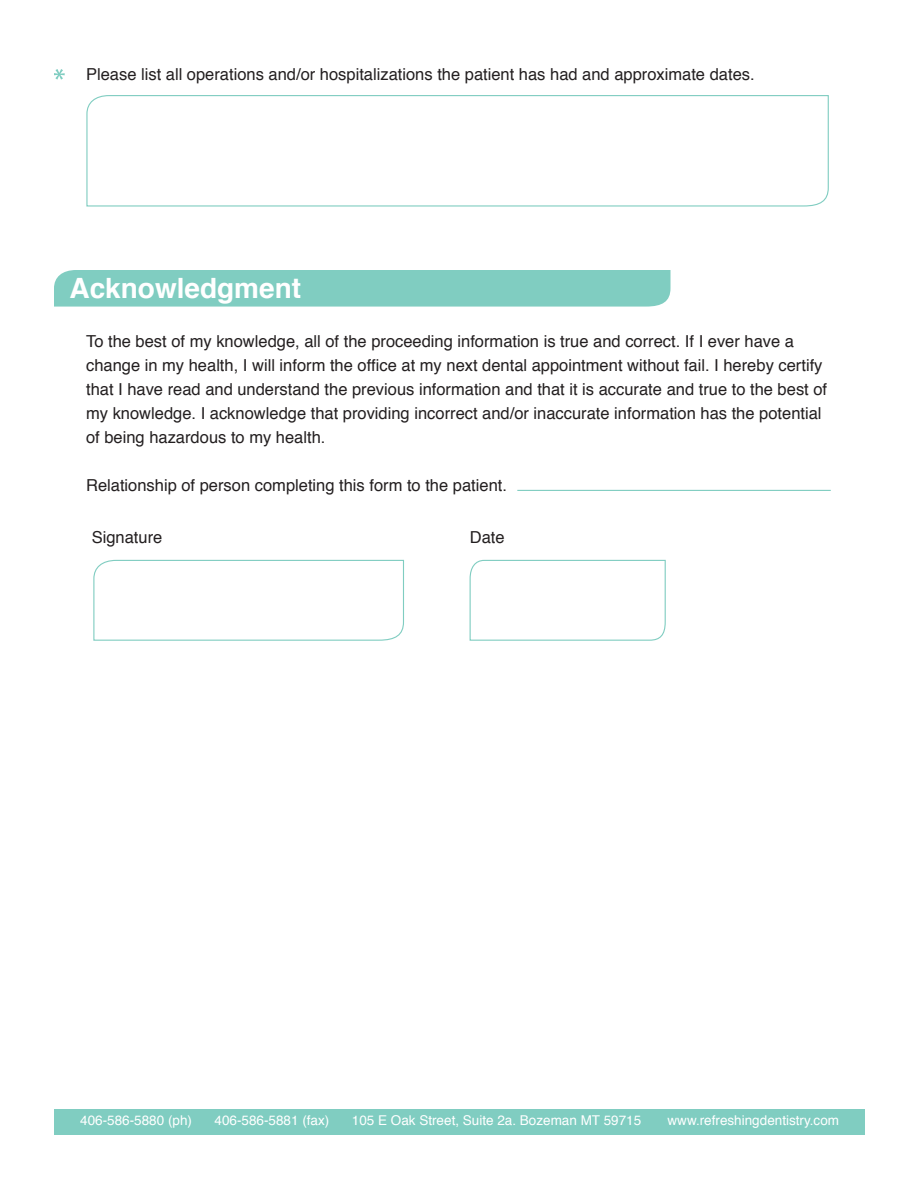
<style>
.page{position:relative;width:918px;height:1188px;background:#fff}
.page>*{position:absolute;margin:0;border:0;box-sizing:border-box;transform-origin:0 0}
.t1{font:700 28.05px "Helvetica";color:#fff}
.t2{font:16.5px/24px "Helvetica";color:#231f20}
.t3{font:13.5px "Helvetica";color:#fff}
</style>
<div class="page">
<svg style="left:54px;top:69px;width:11px;height:11px"></svg>
<svg style="left:86px;top:95px;width:743px;height:112px"></svg>
<div style="left:55px;top:1109px;width:810px;height:25px;background:#80cdc1"></div>
<div style="left:54px;top:270px;width:616px;height:37px;background:#80cdc1"></div>
<hr style="left:517px;top:490px;width:314px;height:1px;background:#80cdc1">
<svg style="left:93px;top:559px;width:311px;height:82px"></svg>
<svg style="left:469px;top:559px;width:197px;height:82px"></svg>
<p class="t2" style="left:86px;top:63px;width:670px">Please list all operations and/or hospitalizations the patient has had and approximate dates.</p>
<h1 class="t1" style="left:70px;top:266px;width:233px">Acknowledgment</h1>
<p class="t2" style="left:86px;top:330px;width:743px">To the best of my knowledge, all of the proceeding information is true and correct. If I ever have a change in my health, I will inform the office at my next dental appointment without fail. I hereby certify that I have read and understand the previous information and that it is accurate and true to the best of my knowledge. I acknowledge that providing incorrect and/or inaccurate information has the potential of being hazardous to my health.</p>
<p class="t2" style="left:86px;top:474px;width:422px">Relationship of person completing this form to the patient.</p>
<p class="t2" style="left:92px;top:526px;width:72px">Signature</p>
<p class="t2" style="left:470px;top:526px;width:36px">Date</p>
<p class="t3" style="left:80px;top:1110px;width:113px">406-586-5880 (ph)</p>
<p class="t3" style="left:215px;top:1110px;width:116px">406-586-5881 (fax)</p>
<p class="t3" style="left:352px;top:1110px;width:291px">105 E Oak Street, Suite 2a. Bozeman MT 59715</p>
<p class="t3" style="left:668px;top:1110px;width:173px">www.refreshingdentistry.com</p>
</div>
